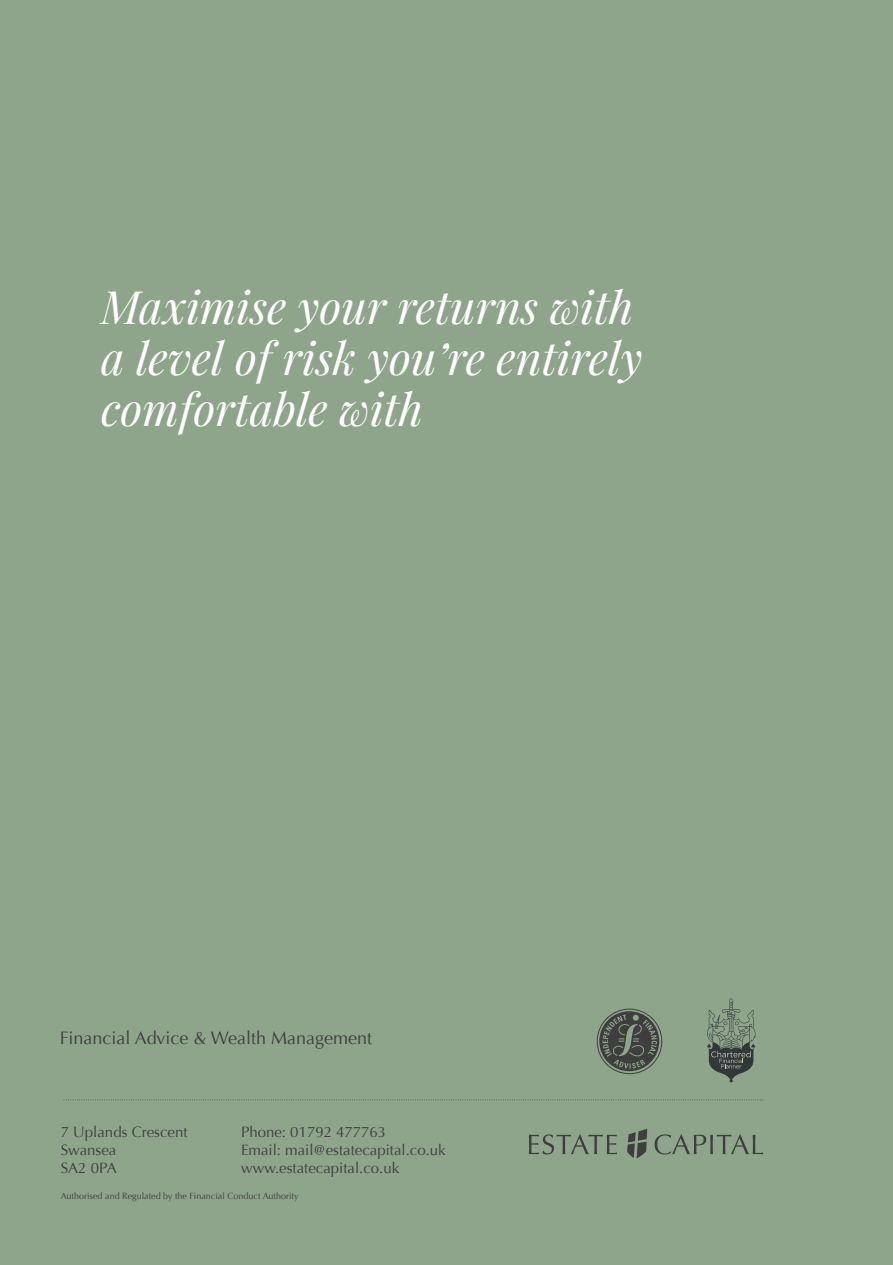
<style>
.page{position:relative;width:893px;height:1265px;background:#fff}
.page>*{position:absolute;margin:0;border:0;box-sizing:border-box;transform-origin:0 0}
.t1{font:italic 45px/51px "Playfair Display";color:#fff}
.t2{font:18px "Optima";color:#3e3e3f}
.t3{font:15px/18px "Optima";color:#3e3e3f}
.t4{font:9px "Optima";color:#3e3e3f}
</style>
<div class="page">
<div style="left:0;top:0;width:892px;height:1265px;background:#8fa58b"></div>
<svg style="left:707px;top:998px;width:48px;height:84px"></svg>
<svg style="left:528px;top:1134px;width:89px;height:20px"></svg>
<svg style="left:654px;top:1134px;width:108px;height:20px"></svg>
<svg style="left:627px;top:1129px;width:20px;height:29px"></svg>
<svg style="left:596px;top:1008px;width:66px;height:66px"></svg>
<svg style="left:64px;top:1099px;width:699px;height:1px"></svg>
<h1 class="t1" style="left:101px;top:280px;width:542px">Maximise your returns with a level of risk you’re entirely comfortable with</h1>
<p class="t2" style="left:60px;top:1027px;width:314px">Financial Advice &amp; Wealth Management</p>
<p class="t3" style="left:241px;top:1123px;width:206px">Phone: 01792 477763<br>Email: mail@estatecapital.co.uk www.estatecapital.co.uk</p>
<p class="t3" style="left:61px;top:1123px;width:128px">7 Uplands Crescent<br>Swansea<br>SA2 0PA</p>
<p class="t4" style="left:61px;top:1191px;width:239px">Authorised and Regulated by the Financial Conduct Authority</p>
</div>
